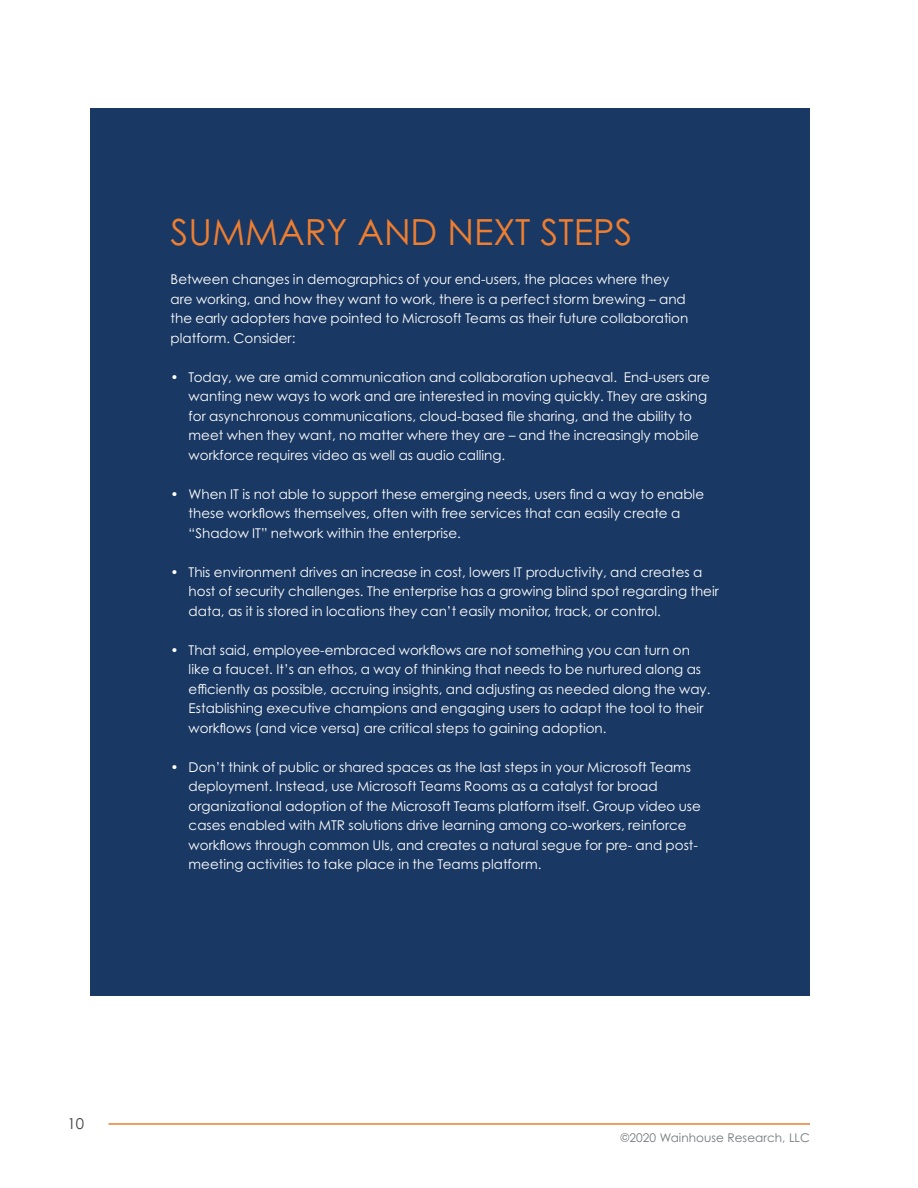
<style>
.page{position:relative;width:918px;height:1188px;background:#fff}
.page>*{position:absolute;margin:0;border:0;box-sizing:border-box;transform-origin:0 0}
.Sub_title_-_Blue{font:36px "Century Gothic Pro";color:#ee7e30}
.t1{font:15px "Century Gothic Pro";color:#3e3e3f}
.body_text_white{font:13.5px/19.5px "Century Gothic Pro";color:#fff}
.t2{font:12px "Century Gothic Pro";letter-spacing:.005em;color:#76787b}
</style>
<div class="page">
<hr style="left:109px;top:1123px;width:701px;height:2px;background:#ee7e30">
<div style="left:90px;top:108px;width:720px;height:888px;background:#193863"></div>
<p class="Sub_title_-_Blue" style="left:171px;top:211px;width:463px">SUMMARY AND NEXT STEPS</p>
<p class="body_text_white" style="left:171px;top:270px;width:519px">Between changes in demographics of your end-users, the places where they are working, and how they want to work, there is a perfect storm brewing – and the early adopters have pointed to Microsoft Teams as their future collaboration platform. Consider:</p>
<p class="body_text_white" style="left:189px;top:367px;width:523px;text-indent:-18px">• Today, we are amid communication and collaboration upheaval. End-users are wanting new ways to work and are interested in moving quickly. They are asking for asynchronous communications, cloud-based file sharing, and the ability to meet when they want, no matter where they are – and the increasingly mobile workforce requires video as well as audio calling.</p>
<p class="body_text_white" style="left:189px;top:484px;width:517px;text-indent:-18px">• When IT is not able to support these emerging needs, users find a way to enable these workflows themselves, often with free services that can easily create a “Shadow IT” network within the enterprise.</p>
<p class="body_text_white" style="left:189px;top:562px;width:532px;text-indent:-18px">• This environment drives an increase in cost, lowers IT productivity, and creates a host of security challenges. The enterprise has a growing blind spot regarding their data, as it is stored in locations they can’t easily monitor, track, or control.</p>
<p class="body_text_white" style="left:189px;top:640px;width:523px;text-indent:-18px">• That said, employee-embraced workflows are not something you can turn on like a faucet. It’s an ethos, a way of thinking that needs to be nurtured along as efficiently as possible, accruing insights, and adjusting as needed along the way.<br>Establishing executive champions and engaging users to adapt the tool to their workflows (and vice versa) are critical steps to gaining adoption.</p>
<p class="body_text_white" style="left:189px;top:757px;width:514px;text-indent:-18px">• Don’t think of public or shared spaces as the last steps in your Microsoft Teams deployment. Instead, use Microsoft Teams Rooms as a catalyst for broad organizational adoption of the Microsoft Teams platform itself. Group video use cases enabled with MTR solutions drive learning among co-workers, reinforce workflows through common UIs, and creates a natural segue for pre- and post&shy;meeting activities to take place in the Teams platform.</p>
<p class="t1" style="left:68px;top:1115px;width:18px">10</p>
<p class="t2" style="left:620px;top:1130px;width:191px">©2020 Wainhouse Research, LLC</p>
</div>
